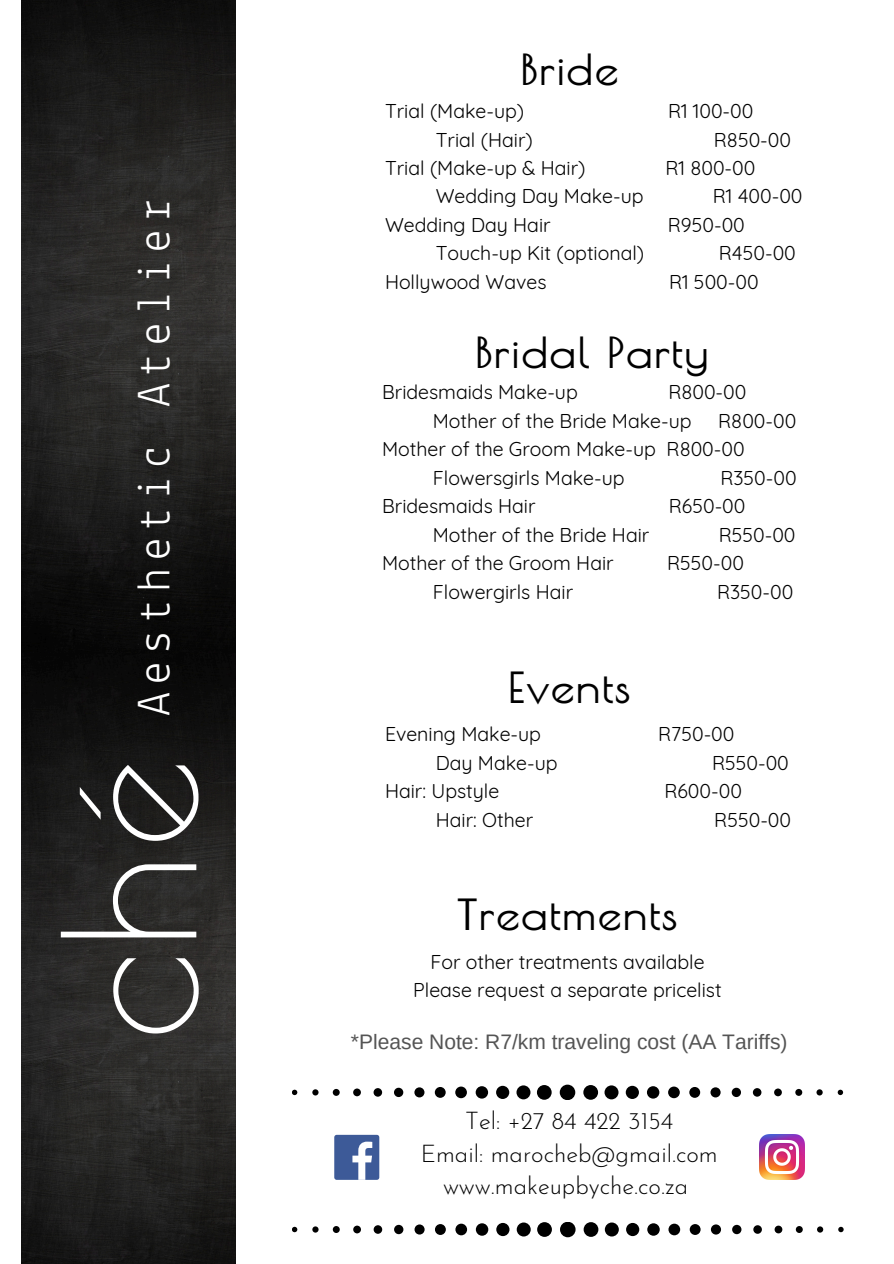
<style>
.page{position:relative;width:894px;height:1264px;background:#fff}
.page>*{position:absolute;margin:0;border:0;box-sizing:border-box;transform-origin:0 0}
.t1{font:180.75px "Poiret One";color:#fff}
.t2{font:48px "Lekton";letter-spacing:.14em;color:#fff}
.t3{font:700 42px "Poiret One";letter-spacing:.03em;color:#000}
.t4{font:300 24px/32.7px "Josefin Sans";color:#000;text-align:center}
.t5{font:21px "Arimo";color:#545454}
.t6{font:19.5px "Quicksand";color:#000}
</style>
<div class="page">
<img style="left:21px;top:652px;width:214px;height:611px">
<img style="left:21px;top:0;width:214px;height:652px">
<svg style="left:292px;top:1222px;width:551px;height:15px"></svg>
<svg style="left:292px;top:1084px;width:550px;height:16px"></svg>
<div style="left:334px;top:1134px;width:45px;height:45px;background:#3d5a98;border-radius:2px"></div>
<svg style="left:352px;top:1141px;width:20px;height:38px"></svg>
<img style="left:759px;top:1134px;width:45px;height:45px">
<h4 class="t2" style="left:133px;top:715px;width:518px;rotate:-90deg">Aesthetic Atelier</h4>
<p class="t1" style="left:22px;top:1039px;width:284px;rotate:-90deg">ché</p>
<h1 class="t3" style="left:520px;top:44px;width:100px">Bride</h1>
<p class="t6" style="left:385px;top:98px;width:141px">Trial (Make-up)</p>
<p class="t6" style="left:667px;top:98px;width:87px">R1 100-00</p>
<h3 class="t6" style="left:435px;top:127px;width:99px">Trial (Hair)</h3>
<h3 class="t6" style="left:713px;top:127px;width:79px">R850-00</h3>
<p class="t6" style="left:385px;top:155px;width:202px">Trial (Make-up &amp; Hair)</p>
<p class="t6" style="left:665px;top:155px;width:91px">R1 800-00</p>
<p class="t6" style="left:435px;top:184px;width:209px">Wedding Day Make-up</p>
<p class="t6" style="left:712px;top:184px;width:91px">R1 400-00</p>
<p class="t6" style="left:385px;top:212px;width:167px">Wedding Day Hair</p>
<p class="t6" style="left:667px;top:212px;width:78px">R950-00</p>
<p class="t6" style="left:435px;top:241px;width:210px">Touch-up Kit (optional)</p>
<p class="t6" style="left:718px;top:241px;width:78px">R450-00</p>
<p class="t6" style="left:385px;top:269px;width:163px">Hollywood Waves</p>
<p class="t6" style="left:669px;top:269px;width:91px">R1 500-00</p>
<p class="t3" style="left:475px;top:327px;width:235px">Bridal Party</p>
<p class="t6" style="left:382px;top:380px;width:197px">Bridesmaids Make-up</p>
<p class="t6" style="left:668px;top:380px;width:80px">R800-00</p>
<h3 class="t6" style="left:432px;top:408px;width:260px">Mother of the Bride Make-up</h3>
<h3 class="t6" style="left:718px;top:408px;width:80px">R800-00</h3>
<p class="t6" style="left:382px;top:437px;width:364px">Mother of the Groom Make-up R800-00</p>
<p class="t6" style="left:432px;top:465px;width:193px">Flowersgirls Make-up</p>
<p class="t6" style="left:720px;top:465px;width:78px">R350-00</p>
<p class="t6" style="left:382px;top:494px;width:155px">Bridesmaids Hair</p>
<p class="t6" style="left:668px;top:494px;width:78px">R650-00</p>
<p class="t6" style="left:432px;top:522px;width:218px">Mother of the Bride Hair</p>
<p class="t6" style="left:718px;top:522px;width:78px">R550-00</p>
<p class="t6" style="left:382px;top:550px;width:233px">Mother of the Groom Hair</p>
<p class="t6" style="left:667px;top:550px;width:78px">R550-00</p>
<p class="t6" style="left:432px;top:579px;width:142px">Flowergirls Hair</p>
<p class="t6" style="left:716px;top:579px;width:78px">R350-00</p>
<p class="t3" style="left:507px;top:662px;width:125px">Events</p>
<p class="t6" style="left:385px;top:721px;width:157px">Evening Make-up</p>
<p class="t6" style="left:658px;top:721px;width:78px">R750-00</p>
<h3 class="t6" style="left:435px;top:750px;width:123px">Day Make-up</h3>
<h3 class="t6" style="left:711px;top:750px;width:78px">R550-00</h3>
<p class="t6" style="left:385px;top:778px;width:116px">Hair: Upstyle</p>
<p class="t6" style="left:664px;top:778px;width:79px">R600-00</p>
<p class="t6" style="left:435px;top:807px;width:99px">Hair: Other</p>
<p class="t6" style="left:714px;top:807px;width:78px">R550-00</p>
<p class="t3" style="left:457px;top:889px;width:222px">Treatments</p>
<p class="t6" style="left:430px;top:949px;width:275px">For other treatments available</p>
<h3 class="t6" style="left:413px;top:977px;width:310px">Please request a separate pricelist</h3>
<p class="t5" style="left:351px;top:1029px;width:438px">*Please Note: R7/km traveling cost (AA Tariffs)</p>
<p class="t4" style="left:420px;top:1106px;width:298px">Tel: +27 84 422 3154<br>Email: marocheb@gmail.com www.makeupbyche.co.za</p>
</div>
